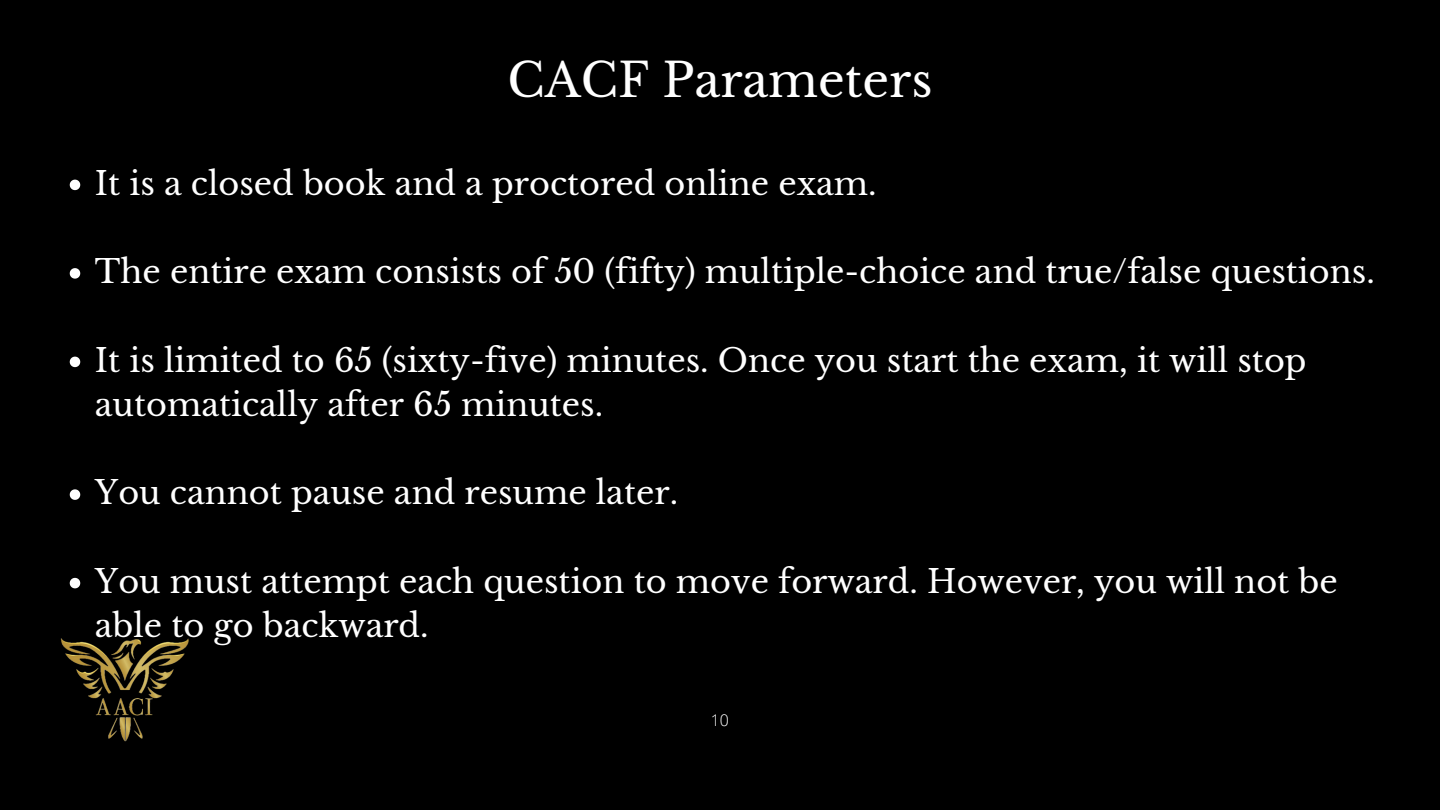
<style>
.page{position:relative;width:1440px;height:810px;background:#000}
.page>*{position:absolute;margin:0;border:0;box-sizing:border-box;transform-origin:0 0}
.t1{font:46.5px "Libre Baskerville";color:#fff}
.t2{font:32px/44.2px "Libre Baskerville";color:#fff}
.t3{font:300 16px "Open Sans";color:#fff}
</style>
<div class="page">
<svg style="left:70px;top:180px;width:10px;height:10px"></svg>
<svg style="left:70px;top:268px;width:10px;height:11px"></svg>
<svg style="left:70px;top:357px;width:10px;height:10px"></svg>
<svg style="left:70px;top:489px;width:10px;height:11px"></svg>
<svg style="left:70px;top:578px;width:10px;height:10px"></svg>
<img style="left:60px;top:638px;width:129px;height:104px">
<p class="t1" style="left:507px;top:52px;width:427px">CACF Parameters</p>
<p class="t2" style="left:95px;top:161px;width:783px">It is a closed book and a proctored online exam.</p>
<p class="t2" style="left:95px;top:250px;width:1281px">The entire exam consists of 50 (fifty) multiple-choice and true/false questions.</p>
<p class="t2" style="left:95px;top:338px;width:1213px">It is limited to 65 (sixty-five) minutes. Once you start the exam, it will stop automatically after 65 minutes.</p>
<p class="t2" style="left:95px;top:471px;width:585px">You cannot pause and resume later.</p>
<p class="t2" style="left:95px;top:560px;width:1244px">You must attempt each question to move forward. However, you will not be able to go backward.</p>
<p class="t3" style="left:711px;top:709px;width:20px">10</p>
</div>
